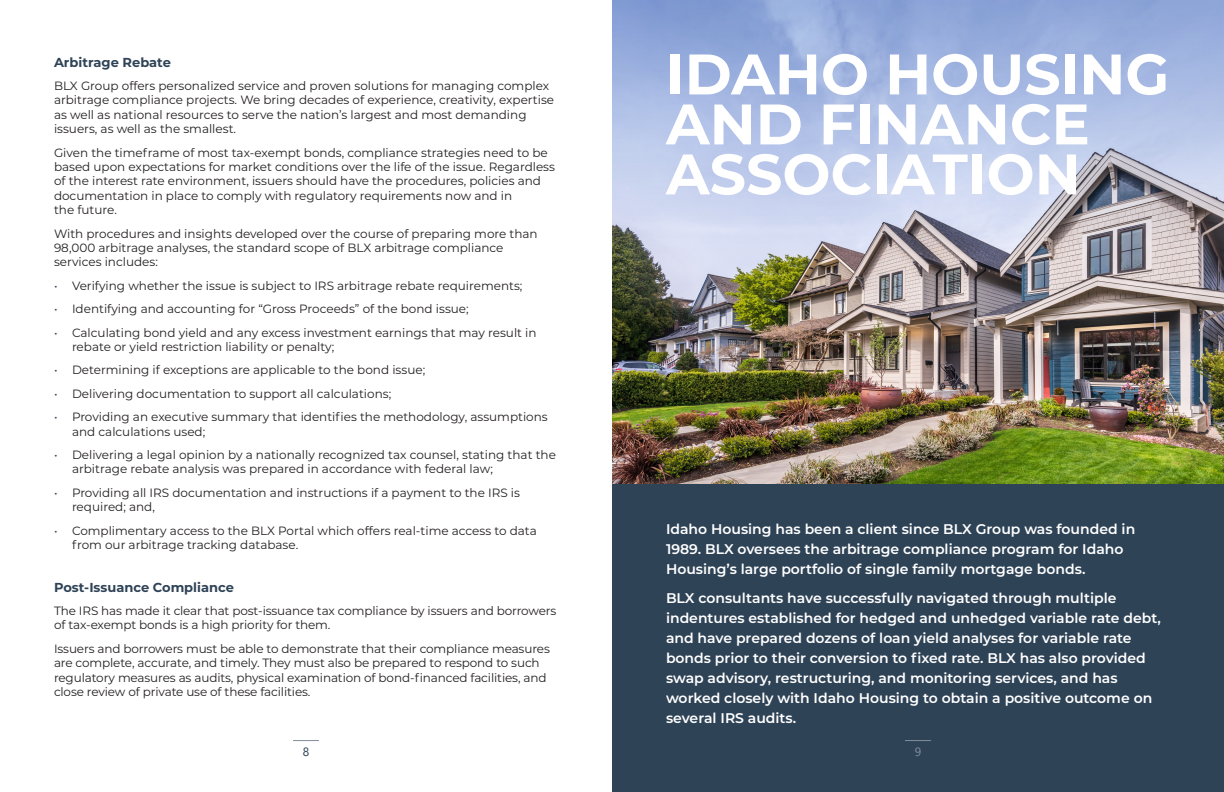
<style>
.page{position:relative;width:1224px;height:792px;background:#fff}
.page>*{position:absolute;margin:0;border:0;box-sizing:border-box;transform-origin:0 0}
.Divider_Client_title{font:700 57px/50px "Montserrat";color:#fff}
.Divider_Client_body_text{font:600 14px/20px "Montserrat";color:#fff}
.Subheading{font:700 13px "Montserrat";color:#2f4357}
.Body_Text{font:12px/14.4px "Montserrat";color:#231f20}
.t1{font:12px "Segoe UI";color:#2f4357}
.t2{font:12px "Segoe UI";color:#838e9b}
.s1{color:#2f4357}
</style>
<div class="page">
<img style="left:612px;top:253px;width:612px;height:232px">
<div style="left:612px;top:485px;width:612px;height:307px;background:#2f4357"></div>
<svg style="left:612px;top:0;width:612px;height:253px;background:#acbadc"></svg>
<svg style="left:905px;top:740px;width:26px;height:1px"></svg>
<svg style="left:293px;top:740px;width:26px;height:1px"></svg>
<p class="Subheading" style="left:54px;top:53px;width:118px">Arbitrage Rebate</p>
<p class="Body_Text" style="left:54px;top:78px;width:502px">BLX Group offers personalized service and proven solutions for managing complex arbitrage compliance projects. We bring decades of experience, creativity, expertise as well as national resources to serve the nation’s largest and most demanding issuers, as well as the smallest.</p>
<p class="Body_Text" style="left:54px;top:145px;width:503px">Given the timeframe of most tax-exempt bonds, compliance strategies need to be based upon expectations for market conditions over the life of the issue. Regardless of the interest rate environment, issuers should have the procedures, policies and documentation in place to comply with regulatory requirements now and in<br>the future.</p>
<p class="Body_Text" style="left:54px;top:226px;width:485px">With procedures and insights developed over the course of preparing more than<br>98,000 arbitrage analyses, the standard scope of BLX arbitrage compliance services includes:</p>
<p class="Body_Text" style="left:54px;top:278px;width:470px"><span class="s1">•</span> Verifying whether the issue is subject to IRS arbitrage rebate requirements;</p>
<p class="Body_Text" style="left:54px;top:301px;width:416px"><span class="s1">•</span> Identifying and accounting for “Gross Proceeds” of the bond issue;</p>
<p class="Body_Text" style="left:72px;top:325px;width:466px;text-indent:-18px"><span class="s1">•</span> Calculating bond yield and any excess investment earnings that may result in rebate or yield restriction liability or penalty;</p>
<p class="Body_Text" style="left:54px;top:363px;width:373px"><span class="s1">•</span> Determining if exceptions are applicable to the bond issue;</p>
<p class="Body_Text" style="left:54px;top:386px;width:339px"><span class="s1">•</span> Delivering documentation to support all calculations;</p>
<p class="Body_Text" style="left:72px;top:409px;width:477px;text-indent:-18px"><span class="s1">•</span> Providing an executive summary that identifies the methodology, assumptions and calculations used;</p>
<p class="Body_Text" style="left:72px;top:447px;width:485px;text-indent:-18px"><span class="s1">•</span> Delivering a legal opinion by a nationally recognized tax counsel, stating that the arbitrage rebate analysis was prepared in accordance with federal law;</p>
<p class="Body_Text" style="left:72px;top:485px;width:450px;text-indent:-18px"><span class="s1">•</span> Providing all IRS documentation and instructions if a payment to the IRS is required; and,</p>
<p class="Body_Text" style="left:72px;top:523px;width:466px;text-indent:-18px"><span class="s1">•</span> Complimentary access to the BLX Portal which offers real-time access to data from our arbitrage tracking database.</p>
<p class="Subheading" style="left:54px;top:578px;width:181px">Post-Issuance Compliance</p>
<p class="Body_Text" style="left:54px;top:603px;width:504px">The IRS has made it clear that post-issuance tax compliance by issuers and borrowers of tax-exempt bonds is a high priority for them.</p>
<p class="Body_Text" style="left:54px;top:641px;width:497px">Issuers and borrowers must be able to demonstrate that their compliance measures are complete, accurate, and timely. They must also be prepared to respond to such regulatory measures as audits, physical examination of bond-financed facilities, and close review of private use of these facilities.</p>
<p class="Divider_Client_title" style="left:666px;top:46px;width:505px">IDAHO HOUSING<br>AND FINANCE<br>ASSOCIATION</p>
<p class="Divider_Client_body_text" style="left:666px;top:518px;width:471px">Idaho Housing has been a client since BLX Group was founded in<br>1989. BLX oversees the arbitrage compliance program for Idaho<br>Housing’s large portfolio of single family mortgage bonds.</p>
<p class="Divider_Client_body_text" style="left:666px;top:587px;width:496px">BLX consultants have successfully navigated through multiple indentures established for hedged and unhedged variable rate debt, and have prepared dozens of loan yield analyses for variable rate bonds prior to their conversion to fixed rate. BLX has also provided swap advisory, restructuring, and monitoring services, and has worked closely with Idaho Housing to obtain a positive outcome on several IRS audits.</p>
<p class="t1" style="left:303px;top:740px;width:8px">8</p>
<p class="t2" style="left:915px;top:740px;width:8px">9</p>
</div>
